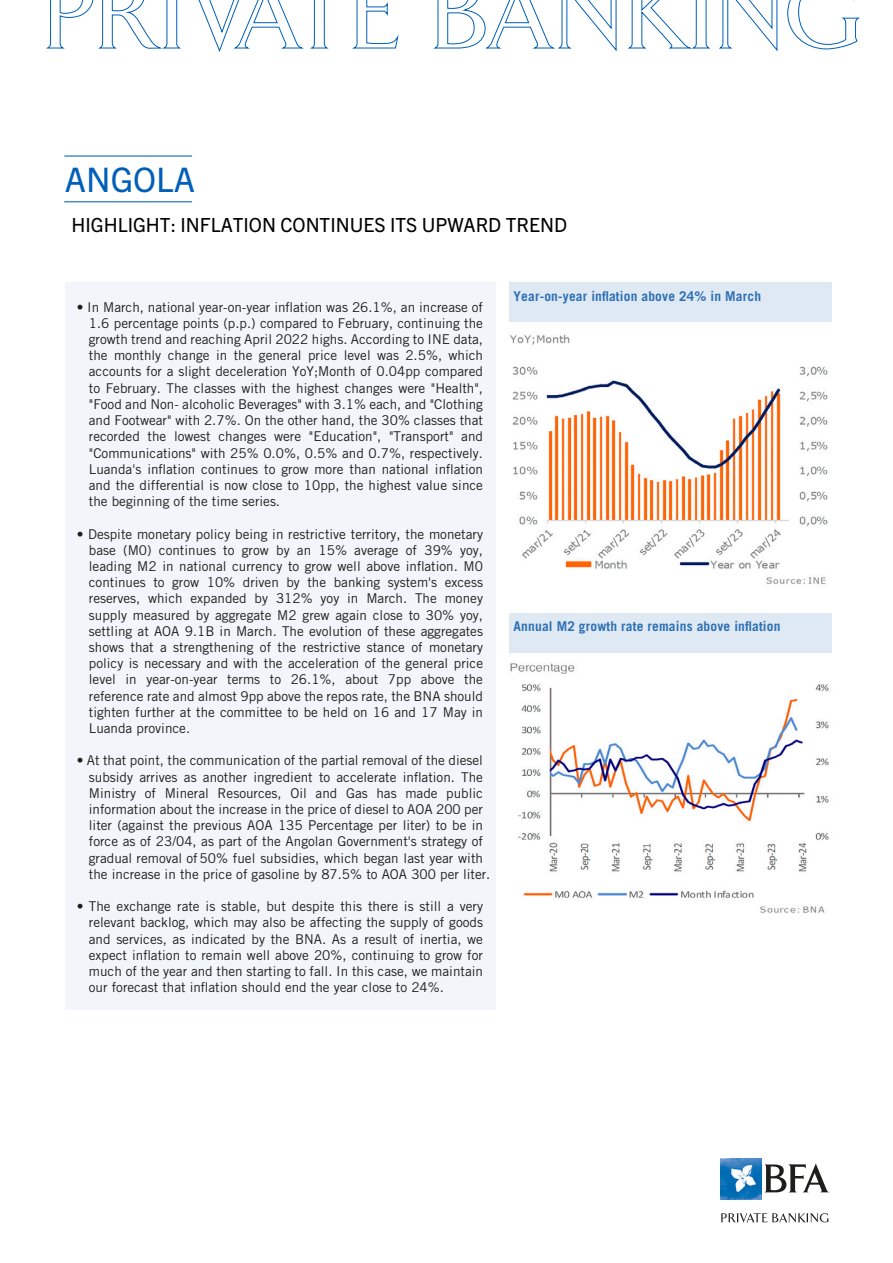
<style>
.page{position:relative;width:893px;height:1263px;background:#fff}
.page>*{position:absolute;margin:0;border:0;box-sizing:border-box;transform-origin:0 0}
.t1{font:33.9px "Trade Gothic Next LT Pro";color:#005fb9}
.t2{font:19.5px "Trade Gothic Next LT Pro";color:#000}
.t3{font:13.5px/16.2px "Trade Gothic LT Std";color:#1d1d1b;text-align:justify}
.t4{font:700 13.5px "Trade Gothic LT Std";letter-spacing:.01em;color:#2e70b5}
.s1{font-weight:700}
</style>
<div class="page">
<svg style="left:46px;top:0;width:353px;height:51px"></svg>
<svg style="left:433px;top:0;width:184px;height:50px"></svg>
<svg style="left:628px;top:0;width:232px;height:50px"></svg>
<svg style="left:721px;top:1213px;width:108px;height:9px"></svg>
<img style="left:720px;top:1158px;width:41px;height:41px">
<svg style="left:764px;top:1163px;width:65px;height:29px"></svg>
<hr style="left:64px;top:201px;width:128px;height:1px;background:#005fb9">
<hr style="left:64px;top:155px;width:128px;height:2px;background:#005fb9">
<div style="left:510px;top:283px;width:322px;height:39px;background:#dfe9f3"></div>
<img style="left:510px;top:334px;width:318px;height:250px">
<div style="left:510px;top:613px;width:322px;height:39px;background:#dfe9f3"></div>
<img style="left:510px;top:663px;width:319px;height:251px">
<div style="left:65px;top:282px;width:431px;height:727px;background:#f2f6fa"></div>
<h1 class="t1" style="left:65px;top:156px;width:132px">ANGOLA</h1>
<h2 class="t2" style="left:72px;top:212px;width:497px">HIGHLIGHT: INFLATION CONTINUES ITS UPWARD TREND</h2>
<p class="t3" style="left:89px;top:299px;width:396px;text-indent:-12px"><span class="s1">•</span> In March, national year-on-year inflation was 26.1%, an increase of 1.6 percentage points (p.p.) compared to February, continuing the growth trend and reaching April 2022 highs. According to INE data, the monthly change in the general price level was 2.5%, which accounts for a slight deceleration YoY;Month of 0.04pp compared to February. The classes with the highest changes were "Health", "Food and Non- alcoholic Beverages" with 3.1% each, and "Clothing and Footwear" with 2.7%. On the other hand, the 30% classes that recorded the lowest changes were "Education", "Transport" and "Communications" with 25% 0.0%, 0.5% and 0.7%, respectively.<br>Luanda's inflation continues to grow more than national inflation and the differential is now close to 10pp, the highest value since the beginning of the time series.</p>
<p class="t3" style="left:89px;top:525px;width:396px;text-indent:-12px"><span class="s1">•</span> Despite monetary policy being in restrictive territory, the monetary base (M0) continues to grow by an 15% average of 39% yoy, leading M2 in national currency to grow well above inflation. M0 continues to grow 10% driven by the banking system's excess reserves, which expanded by 312% yoy in March. The money supply measured by aggregate M2 grew again close to 30% yoy, settling at AOA 9.1B in March. The evolution of these aggregates shows that a strengthening of the restrictive stance of monetary policy is necessary and with the acceleration of the general price level in year-on-year terms to 26.1%, about 7pp above the reference rate and almost 9pp above the repos rate, the BNA should tighten further at the committee to be held on 16 and 17 May in Luanda province.</p>
<p class="t3" style="left:89px;top:752px;width:403px;text-align:left;text-indent:-12px"><span class="s1">•</span> At that point, the communication of the partial removal of the diesel subsidy arrives as another ingredient to accelerate inflation. The Ministry of Mineral Resources, Oil and Gas has made public information about the increase in the price of diesel to AOA 200 per liter (against the previous AOA 135 Percentage per liter) to be in force as of 23/04, as part of the Angolan Government's strategy of gradual removal of 50% fuel subsidies, which began last year with the increase in the price of gasoline by 87.5% to AOA 300 per liter.</p>
<p class="t3" style="left:89px;top:898px;width:396px;text-indent:-12px"><span class="s1">•</span> The exchange rate is stable, but despite this there is still a very relevant backlog, which may also be affecting the supply of goods and services, as indicated by the BNA. As a result of inertia, we expect inflation to remain well above 20%, continuing to grow for much of the year and then starting to fall. In this case, we maintain our forecast that inflation should end the year close to 24%.</p>
<p class="t4" style="left:514px;top:287px;width:249px">Year-on-year inflation above 24% in March</p>
<p class="t4" style="left:514px;top:618px;width:268px">Annual M2 growth rate remains above inflation</p>
</div>
